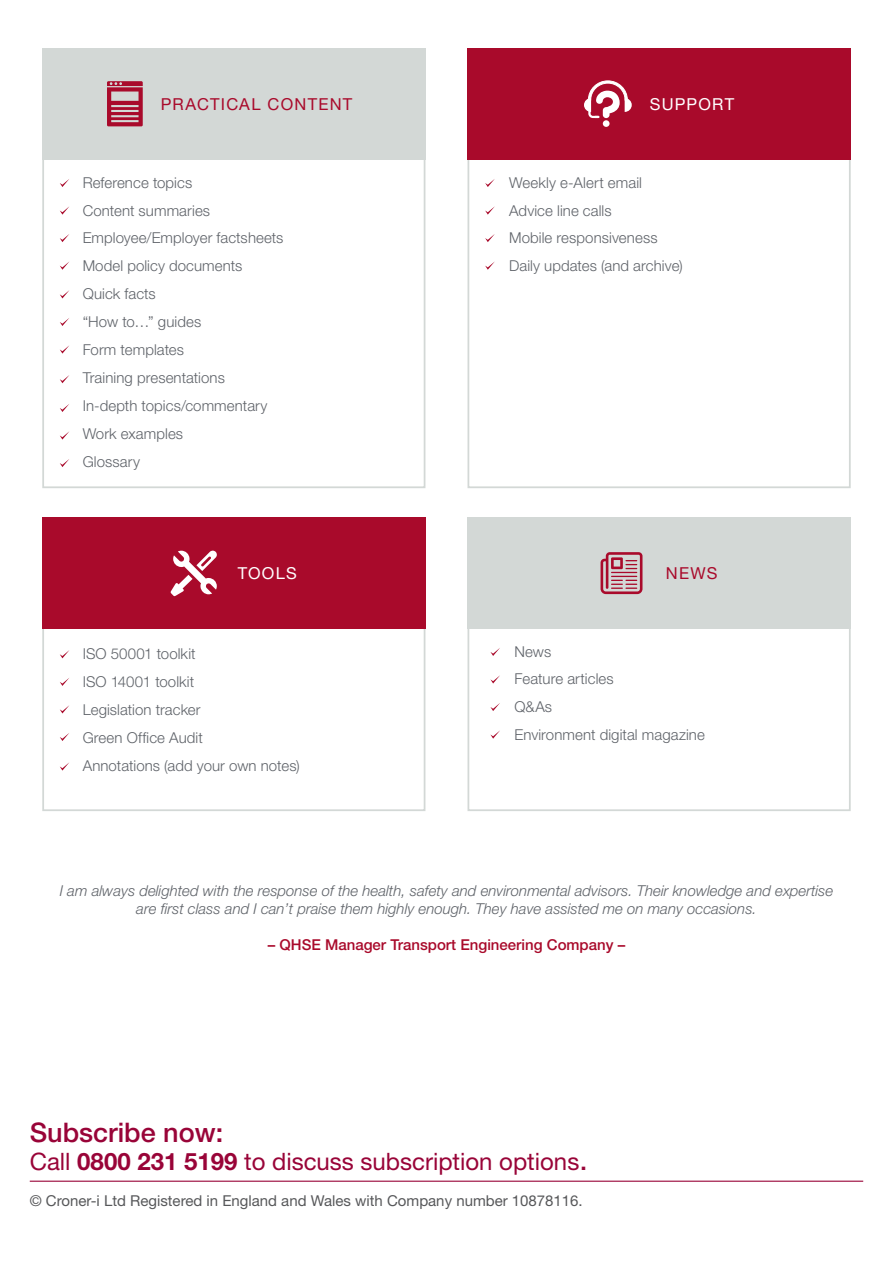
<style>
.page{position:relative;width:893px;height:1263px;background:#fff}
.page>*{position:absolute;margin:0;border:0;box-sizing:border-box;transform-origin:0 0}
.t1{font:500 27px "Helvetica Neue LT Std";color:#990438}
.t2{font:24px "Helvetica Neue LT Std";color:#990438}
.BC___No_Indent{font:16.5px "Helvetica Neue LT Std";letter-spacing:.075em;color:#a90a2b}
.BC___No_Indent-2{font:16.5px "Helvetica Neue LT Std";letter-spacing:.075em;color:#fff}
.B{font:300 15px "Helvetica Neue LT Std";letter-spacing:.005em;color:#5f6369}
.body_text{font:italic 300 15px/18px "Helvetica Neue LT Std";color:#5f6369;text-align:center}
.body_text-2{font:15px "Helvetica Neue LT Std";color:#57585a}
.body_text-3{font:500 15px "Helvetica Neue LT Std";color:#a90a2b}
.s1{font-weight:700}
.s2{font-size:30px}
</style>
<div class="page">
<div style="left:467px;top:596px;width:384px;height:215px;border:2px solid #d3d8d6"></div>
<div style="left:467px;top:517px;width:384px;height:112px;background:#d3d8d6"></div>
<div style="left:42px;top:126px;width:383px;height:362px;border:2px solid #d3d8d6"></div>
<svg style="left:60px;top:179px;width:9px;height:8px"></svg>
<svg style="left:60px;top:290px;width:9px;height:8px"></svg>
<svg style="left:60px;top:404px;width:9px;height:8px"></svg>
<svg style="left:60px;top:234px;width:9px;height:8px"></svg>
<svg style="left:60px;top:345px;width:9px;height:9px"></svg>
<svg style="left:60px;top:459px;width:9px;height:8px"></svg>
<svg style="left:60px;top:206px;width:9px;height:9px"></svg>
<svg style="left:60px;top:318px;width:9px;height:8px"></svg>
<svg style="left:60px;top:431px;width:9px;height:9px"></svg>
<svg style="left:60px;top:262px;width:9px;height:8px"></svg>
<svg style="left:60px;top:375px;width:9px;height:8px"></svg>
<svg style="left:60px;top:650px;width:9px;height:8px"></svg>
<svg style="left:60px;top:705px;width:9px;height:8px"></svg>
<svg style="left:60px;top:678px;width:9px;height:8px"></svg>
<svg style="left:60px;top:733px;width:9px;height:8px"></svg>
<svg style="left:60px;top:762px;width:9px;height:8px"></svg>
<div style="left:42px;top:598px;width:383px;height:213px;border:2px solid #d3d8d6"></div>
<div style="left:42px;top:517px;width:383px;height:112px;background:#a90a2b"></div>
<svg style="left:170px;top:551px;width:47px;height:46px"></svg>
<svg style="left:601px;top:552px;width:41px;height:42px"></svg>
<div style="left:467px;top:126px;width:384px;height:362px;border:2px solid #d3d8d6"></div>
<div style="left:467px;top:48px;width:384px;height:112px;background:#a90a2b"></div>
<svg style="left:485px;top:179px;width:10px;height:8px"></svg>
<svg style="left:485px;top:234px;width:10px;height:8px"></svg>
<svg style="left:485px;top:206px;width:10px;height:9px"></svg>
<svg style="left:485px;top:261px;width:10px;height:9px"></svg>
<svg style="left:490px;top:648px;width:10px;height:8px"></svg>
<svg style="left:490px;top:703px;width:10px;height:8px"></svg>
<svg style="left:490px;top:675px;width:10px;height:8px"></svg>
<svg style="left:490px;top:730px;width:10px;height:9px"></svg>
<div style="left:42px;top:48px;width:383px;height:112px;background:#d3d8d6"></div>
<svg style="left:107px;top:81px;width:36px;height:45px"></svg>
<div style="left:603px;top:120px;width:7px;height:7px;background:#fff;border-radius:50%"></div>
<svg style="left:584px;top:81px;width:48px;height:37px"></svg>
<hr style="left:30px;top:1180px;width:833px;height:2px;background:#990438">
<p class="BC___No_Indent" style="left:161px;top:94px;width:193px">PRACTICAL CONTENT</p>
<p class="BC___No_Indent-2" style="left:650px;top:94px;width:86px">SUPPORT</p>
<p class="B" style="left:83px;top:173px;width:111px">Reference topics</p>
<p class="B" style="left:83px;top:201px;width:129px">Content summaries</p>
<p class="B" style="left:83px;top:229px;width:202px">Employee/Employer factsheets</p>
<p class="B" style="left:83px;top:257px;width:161px">Model policy documents</p>
<p class="B" style="left:83px;top:285px;width:75px">Quick facts</p>
<p class="B" style="left:83px;top:313px;width:120px">“How to…” guides</p>
<p class="B" style="left:83px;top:341px;width:103px">Form templates</p>
<p class="B" style="left:83px;top:368px;width:144px">Training presentations</p>
<p class="B" style="left:83px;top:396px;width:186px">In-depth topics/commentary</p>
<p class="B" style="left:83px;top:424px;width:102px">Work examples</p>
<p class="B" style="left:83px;top:452px;width:59px">Glossary</p>
<p class="B" style="left:509px;top:173px;width:134px">Weekly e-Alert email</p>
<p class="B" style="left:509px;top:201px;width:104px">Advice line calls</p>
<p class="B" style="left:509px;top:229px;width:150px">Mobile responsiveness</p>
<p class="B" style="left:509px;top:257px;width:175px">Daily updates (and archive)</p>
<p class="BC___No_Indent-2" style="left:238px;top:564px;width:61px">TOOLS</p>
<p class="BC___No_Indent" style="left:666px;top:563px;width:53px">NEWS</p>
<p class="B" style="left:83px;top:644px;width:114px">ISO 50001 toolkit</p>
<p class="B" style="left:83px;top:672px;width:113px">ISO 14001 toolkit</p>
<p class="B" style="left:83px;top:700px;width:119px">Legislation tracker</p>
<p class="B" style="left:83px;top:728px;width:122px">Green Office Audit</p>
<p class="B" style="left:83px;top:756px;width:219px">Annotations (add your own notes)</p>
<p class="B" style="left:514px;top:642px;width:38px">News</p>
<p class="B" style="left:514px;top:670px;width:101px">Feature articles</p>
<p class="B" style="left:514px;top:698px;width:39px">Q&amp;As</p>
<p class="B" style="left:514px;top:726px;width:192px">Environment digital magazine</p>
<p class="body_text" style="left:60px;top:881px;width:775px">I am always delighted with the response of the health, safety and environmental advisors. Their knowledge and expertise are first class and I can’t praise them highly enough. They have assisted me on many occasions.</p>
<p class="body_text-3" style="left:268px;top:936px;width:359px">– QHSE Manager Transport Engineering Company –</p>
<p class="t1" style="left:30px;top:1116px;width:195px">Subscribe now:</p>
<p class="t2" style="left:30px;top:1147px;width:559px">Call <span class="s1">0800 231 5199</span> to discuss subscription options<span class="s2">.</span></p>
<p class="body_text-2" style="left:30px;top:1192px;width:555px">© Croner-i Ltd Registered in England and Wales with Company number 10878116.</p>
</div>
